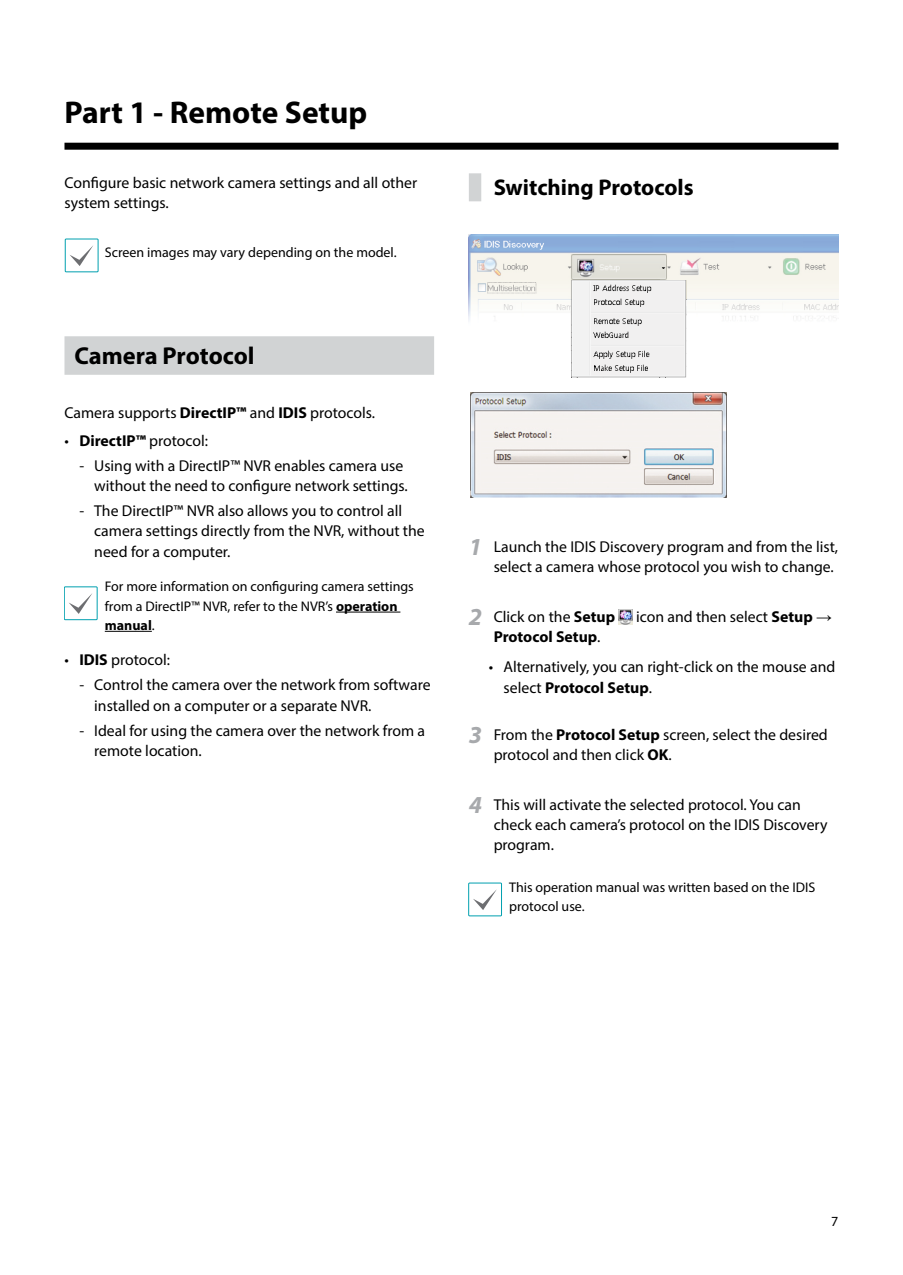
<style>
.page{position:relative;width:903px;height:1275px;background:#fff}
.page>*{position:absolute;margin:0;border:0;box-sizing:border-box;transform-origin:0 0}
.t1{font:700 31.5px "Myriad Pro";color:#000}
.t2{font:700 24.5px "Myriad Pro";letter-spacing:-.005em;color:#000}
.t3{font:700 22.75px "Myriad Pro";color:#000}
.t4{font:15.75px/20.1px "Myriad Pro";color:#000}
.t5{font:700 15.75px "Myriad Pro";color:#000}
.t6{font:14px/19.2px "Myriad Pro";color:#000}
.s1{font-weight:700}
.s2{font-weight:700;font-style:italic;font-size:24.5px;color:#a7a9ac}
.s3{font-family:"Arial"}
.s4{font-weight:400}
</style>
<div class="page">
<div style="left:64px;top:336px;width:370px;height:39px;background:#d1d3d4"></div>
<div style="left:65px;top:238px;width:34px;height:34px;border:1px solid #00a0af"></div>
<svg style="left:70px;top:246px;width:23px;height:20px"></svg>
<div style="left:64px;top:586px;width:34px;height:34px;border:1px solid #00a0af"></div>
<svg style="left:69px;top:593px;width:23px;height:21px"></svg>
<hr style="left:336px;top:612px;width:64px;height:1px;background:#000">
<hr style="left:105px;top:631px;width:47px;height:1px;background:#000">
<div style="left:469px;top:173px;width:12px;height:28px;background:#d1d3d4"></div>
<img style="left:469px;top:235px;width:369px;height:115px">
<img style="left:572px;top:280px;width:114px;height:97px">
<img style="left:470px;top:393px;width:256px;height:104px">
<img style="left:618px;top:609px;width:15px;height:16px">
<div style="left:469px;top:882px;width:33px;height:34px;border:1px solid #00a0af"></div>
<svg style="left:473px;top:889px;width:24px;height:21px"></svg>
<div style="left:64px;top:143px;width:774px;height:7px;background:#000"></div>
<h1 class="t1" style="left:64px;top:92px;width:304px">Part 1 - Remote Setup</h1>
<p class="t4" style="left:64px;top:172px;width:354px">Configure basic network camera settings and all other system settings.</p>
<p class="t6" style="left:105px;top:242px;width:293px">Screen images may vary depending on the model.</p>
<h2 class="t2" style="left:74px;top:339px;width:182px">Camera Protocol</h2>
<p class="t4" style="left:64px;top:403px;width:312px">Camera supports <span class="s1">DirectIP™</span> and <span class="s1">IDIS</span> protocols.</p>
<p class="t4" style="left:64px;top:430px;width:145px">• <span class="s1">DirectIP™</span> protocol:</p>
<p class="t4" style="left:79px;top:455px;width:330px;text-align:right">- Using with a DirectIP™ NVR enables camera use without the need to configure network settings.</p>
<p class="t4" style="left:94px;top:501px;width:332px;text-indent:-15px">- The DirectIP™ NVR also allows you to control all camera settings directly from the NVR, without the need for a computer.</p>
<p class="t6" style="left:105px;top:577px;width:310px">For more information on configuring camera settings from a DirectIP™ NVR, refer to the NVR’s <span class="s1">operation manual</span>.</p>
<p class="t4" style="left:64px;top:650px;width:107px">• <span class="s1">IDIS</span> protocol:</p>
<p class="t4" style="left:94px;top:675px;width:338px;text-indent:-15px">- Control the camera over the network from software installed on a computer or a separate NVR.</p>
<p class="t4" style="left:94px;top:720px;width:332px;text-indent:-15px">- Ideal for using the camera over the network from a remote location.</p>
<h3 class="t3" style="left:494px;top:172px;width:202px">Switching Protocols</h3>
<p class="t4" style="left:469px;top:537px;width:371px;text-align:right"><span class="s2">1</span> Launch the IDIS Discovery program and from the list, select a camera whose protocol you wish to change.</p>
<p class="t4" style="left:469px;top:607px;width:148px"><span class="s2">2</span> Click on the <span class="s1">Setup</span></p>
<p class="t4" style="left:636px;top:607px;width:197px">icon and then select <span class="s1">Setup</span> <span class="s3">→</span></p>
<p class="t5" style="left:494px;top:627px;width:108px">Protocol Setup<span class="s4">.</span></p>
<p class="t4" style="left:504px;top:657px;width:333px;text-indent:-15px">• Alternatively, you can right-click on the mouse and select <span class="s1">Protocol Setup</span>.</p>
<p class="t4" style="left:494px;top:724px;width:336px;text-indent:-25px"><span class="s2">3</span> From the <span class="s1">Protocol Setup</span> screen, select the desired protocol and then click <span class="s1">OK</span>.</p>
<p class="t4" style="left:494px;top:794px;width:335px;text-indent:-25px"><span class="s2">4</span> This will activate the selected protocol. You can check each camera’s protocol on the IDIS Discovery program.</p>
<p class="t6" style="left:509px;top:877px;width:308px">This operation manual was written based on the IDIS protocol use.</p>
<p class="t6" style="left:831px;top:1211px;width:9px">7</p>
</div>
